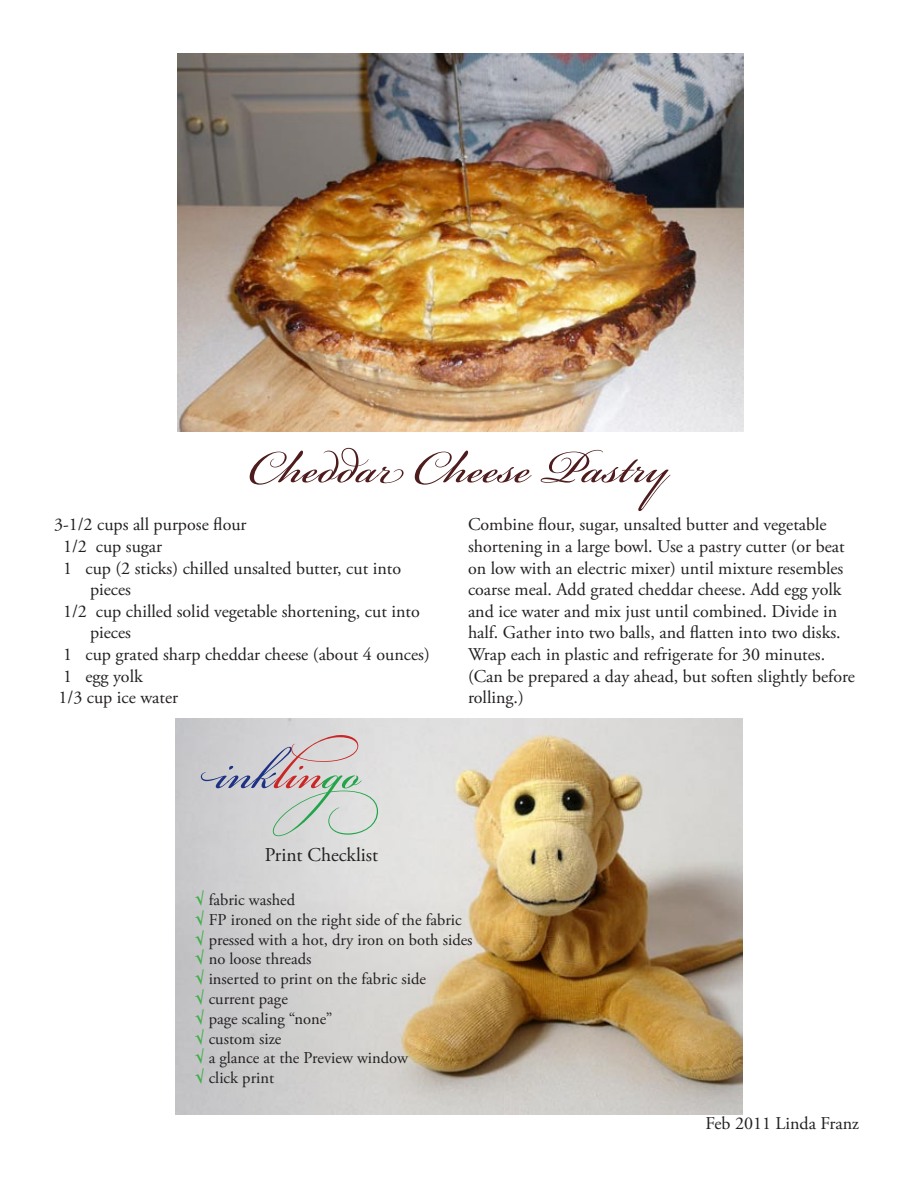
<style>
.page{position:relative;width:918px;height:1188px;background:#fff}
.page>*{position:absolute;margin:0;border:0;box-sizing:border-box;transform-origin:0 0}
.t1{font:72px "Bickham Script Pro";color:#4e1c1d}
.t2{font:72px "Bickham Script Pro";color:#1d3282}
.t3{font:19.5px "Adobe Garamond Pro";color:#231f20}
.t4{font:18px/21.6px "Adobe Garamond Pro";color:#231f20}
.Checklist{font:16.5px "Adobe Garamond Pro";color:#231f20}
.s1{color:#ca2625}
.s2{color:#22a54a}
.s3{font-weight:700;color:#40ae49}
</style>
<div class="page">
<img style="left:176px;top:719px;width:566px;height:395px">
<img style="left:177px;top:54px;width:567px;height:378px">
<p class="t1" style="left:249px;top:415px;width:422px">Cheddar Cheese Pastry</p>
<p class="t4" style="left:54px;top:514px;width:194px">3-1/2 cups all purpose flour</p>
<p class="t4" style="left:63px;top:536px;width:101px">1/2 cup sugar</p>
<p class="t4" style="left:90px;top:558px;width:313px;text-indent:-27px">1 cup (2 sticks) chilled unsalted butter, cut into pieces</p>
<p class="t4" style="left:90px;top:601px;width:331px;text-indent:-27px">1/2 cup chilled solid vegetable shortening, cut into pieces</p>
<p class="t4" style="left:63px;top:644px;width:368px">1 cup grated sharp cheddar cheese (about 4 ounces)</p>
<p class="t4" style="left:63px;top:666px;width:81px">1 egg yolk</p>
<p class="t4" style="left:58px;top:687px;width:121px">1/3 cup ice water</p>
<p class="t2" style="left:202px;top:721px;width:229px">ink<span class="s1">lin</span><span class="s2">go</span></p>
<p class="t3" style="left:265px;top:843px;width:115px">Print Checklist</p>
<p class="t4" style="left:468px;top:514px;width:389px">Combine flour, sugar, unsalted butter and vegetable shortening in a large bowl. Use a pastry cutter (or beat on low with an electric mixer) until mixture resembles coarse meal. Add grated cheddar cheese. Add egg yolk and ice water and mix just until combined. Divide in half. Gather into two balls, and flatten into two disks.<br>Wrap each in plastic and refrigerate for 30 minutes. (Can be prepared a day ahead, but soften slightly before rolling.)</p>
<p class="Checklist" style="left:195px;top:890px;width:101px"><span class="s3">√</span> fabric washed</p>
<p class="Checklist" style="left:195px;top:910px;width:268px"><span class="s3">√</span> FP ironed on the right side of the fabric</p>
<p class="Checklist" style="left:195px;top:930px;width:279px"><span class="s3">√</span> pressed with a hot, dry iron on both sides</p>
<p class="Checklist" style="left:195px;top:949px;width:118px"><span class="s3">√</span> no loose threads</p>
<p class="Checklist" style="left:195px;top:969px;width:232px"><span class="s3">√</span> inserted to print on the fabric side</p>
<p class="Checklist" style="left:195px;top:989px;width:94px"><span class="s3">√</span> current page</p>
<p class="Checklist" style="left:195px;top:1009px;width:139px"><span class="s3">√</span> page scaling “none”</p>
<p class="Checklist" style="left:195px;top:1029px;width:88px"><span class="s3">√</span> custom size</p>
<p class="Checklist" style="left:195px;top:1048px;width:214px"><span class="s3">√</span> a glance at the Preview window</p>
<p class="Checklist" style="left:195px;top:1068px;width:80px"><span class="s3">√</span> click print</p>
<p class="t4" style="left:705px;top:1114px;width:155px">Feb 2011 Linda Franz</p>
</div>
